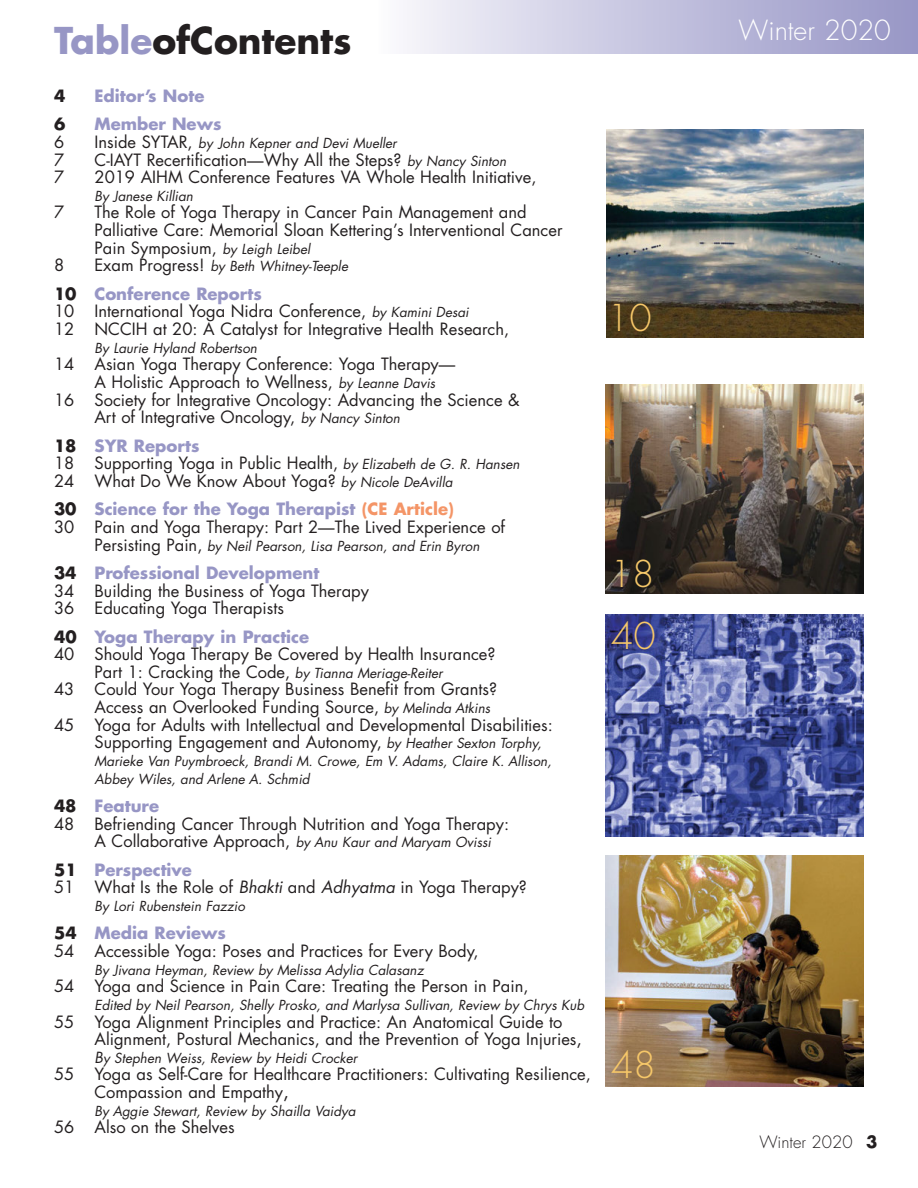
<style>
.page{position:relative;width:918px;height:1188px;background:#fff}
.page>*{position:absolute;margin:0;border:0;box-sizing:border-box;transform-origin:0 0}
.t1{font:700 36px "Futura";color:#231f20}
.t2{font:300 36px/61.7px "Futura";color:#f6c769}
.t3{font:300 27px "Futura";color:#fff}
.t4{font:16.5px/17.5px "Futura";color:#231f20}
.t5{font:700 16.5px "Futura";color:#9796c5}
.t6{font:300 16.5px "Futura";color:#231f20}
.t7{font:700 16.5px "Futura";color:#231f20}
.t8{font:italic 13.5px/17.7px "Futura";color:#231f20}
.s1{color:#9796c5}
.s2{font-style:normal;font-size:16.5px}
.s3{font-style:italic;font-size:13.5px}
.s4{font-weight:700}
.s5{font-weight:700;color:#9796c5}
.s6{font-weight:700;color:#f49567}
.s7{color:#231f20}
.s8{font-style:italic}
.s9{font-size:18px}
.s10{font-size:15px}
.s11{font-size:19.5px}
</style>
<div class="page">
<img style="left:606px;top:129px;width:258px;height:208px">
<img style="left:606px;top:385px;width:258px;height:208px">
<img style="left:606px;top:614px;width:258px;height:223px">
<img style="left:606px;top:855px;width:258px;height:231px">
<div style="left:378px;top:0;width:540px;height:54px;background:linear-gradient(to right,#f8f8fc,#9694c5)"></div>
<h1 class="t1" style="left:54px;top:15px;width:299px"><span class="s1">Table</span>ofContents</h1>
<h2 class="t3" style="left:739px;top:13px;width:154px">Winter 2020</h2>
<p class="t7" style="left:54px;top:84px;width:13px">4</p>
<p class="t5" style="left:95px;top:84px;width:111px">Editor’s Note</p>
<p class="t7" style="left:54px;top:113px;width:13px">6</p>
<p class="t5" style="left:95px;top:113px;width:129px">Member News</p>
<p class="t4" style="left:54px;top:133px;width:12px">6</p>
<p class="t8" style="left:95px;top:134px;width:304px"><span class="s2">Inside SYTAR,</span> by John Kepner and Devi Mueller</p>
<p class="t4" style="left:54px;top:151px;width:12px">7</p>
<p class="t4" style="left:95px;top:151px;width:413px">C-IAYT Recertification—Why All the Steps? <span class="s3">by Nancy Sinton</span></p>
<p class="t4" style="left:54px;top:168px;width:12px">7</p>
<p class="t4" style="left:95px;top:168px;width:444px">2019 AIHM Conference Features VA Whole Health Initiative,</p>
<p class="t8" style="left:94px;top:187px;width:100px">By Janese Killian</p>
<p class="t4" style="left:54px;top:203px;width:12px">7</p>
<p class="t4" style="left:95px;top:203px;width:470px">The Role of Yoga Therapy in Cancer Pain Management and<br>Palliative Care: Memorial Sloan Kettering’s Interventional Cancer<br>Pain Symposium, <span class="s3">by Leigh Leibel</span></p>
<p class="t4" style="left:54px;top:256px;width:12px">8</p>
<p class="t8" style="left:95px;top:257px;width:255px"><span class="s2">Exam Progress!</span> by Beth Whitney-Teeple</p>
<p class="t4" style="left:54px;top:285px;width:457px"><span class="s4">10</span> <span class="s5">Conference Reports<br></span>10 International Yoga Nidra Conference, <span class="s3">by Kamini Desai<br></span>12 NCCIH at 20: A Catalyst for Integrative Health Research,</p>
<p class="t8" style="left:94px;top:339px;width:164px">By Laurie Hyland Robertson</p>
<p class="t4" style="left:54px;top:355px;width:403px">14 Asian Yoga Therapy Conference: Yoga Therapy—</p>
<p class="t4" style="left:94px;top:373px;width:342px">A Holistic Approach to Wellness, <span class="s3">by Leanne Davis</span></p>
<p class="t4" style="left:54px;top:390px;width:467px">16 Society for Integrative Oncology: Advancing the Science &amp;</p>
<p class="t4" style="left:94px;top:408px;width:307px">Art of Integrative Oncology, <span class="s3">by Nancy Sinton</span></p>
<p class="t4" style="left:54px;top:436px;width:467px"><span class="s4">18</span> <span class="s5">SYR Reports<br></span>18 Supporting Yoga in Public Health, <span class="s3">by Elizabeth de G. R. Hansen<br></span>24 What Do We Know About Yoga? <span class="s3">by Nicole DeAvilla</span></p>
<p class="t4" style="left:54px;top:500px;width:453px"><span class="s4">30</span> <span class="s5">Science for the Yoga Therapist</span> <span class="s6">(CE Article)<br></span>30 Pain and Yoga Therapy: Part 2—The Lived Experience of</p>
<p class="t8" style="left:94px;top:537px;width:387px"><span class="s2">Persisting Pain,</span> by Neil Pearson, Lisa Pearson, and Erin Byron</p>
<p class="t4" style="left:54px;top:564px;width:316px"><span class="s4">34</span> <span class="s5">Professional Development<br></span>34 Building the Business of Yoga Therapy<br>36 Educating Yoga Therapists</p>
<p class="t5" style="left:54px;top:625px;width:257px"><span class="s7">40</span> Yoga Therapy in Practice</p>
<p class="t4" style="left:54px;top:645px;width:443px">40 Should Yoga Therapy Be Covered by Health Insurance?</p>
<p class="t4" style="left:95px;top:663px;width:350px">Part 1: Cracking the Code, <span class="s3">by Tianna Meriage-Reiter</span></p>
<p class="t4" style="left:54px;top:680px;width:445px">43 Could Your Yoga Therapy Business Benefit from Grants?</p>
<p class="t4" style="left:95px;top:698px;width:397px">Access an Overlooked Funding Source, <span class="s3">by Melinda Atkins</span></p>
<p class="t4" style="left:54px;top:716px;width:500px">45 Yoga for Adults with Intellectual and Developmental Disabilities:</p>
<p class="t4" style="left:94px;top:733px;width:449px">Supporting Engagement and Autonomy, <span class="s3">by Heather Sexton Torphy,</span></p>
<p class="t8" style="left:94px;top:752px;width:459px">Marieke Van Puymbroeck, Brandi M. Crowe, Em V. Adams, Claire K. Allison,<br>Abbey Wiles, and Arlene A. Schmid</p>
<p class="t4" style="left:54px;top:797px;width:457px"><span class="s4">48</span> <span class="s5">Feature<br></span>48 Befriending Cancer Through Nutrition and Yoga Therapy:</p>
<p class="t8" style="left:95px;top:833px;width:398px"><span class="s2">A Collaborative Approach,</span> by Anu Kaur and Maryam Ovissi</p>
<p class="t4" style="left:54px;top:861px;width:475px"><span class="s4">51</span> <span class="s5">Perspective<br></span>51 What Is the Role of <span class="s8">Bhakti</span> and <span class="s8">Adhyatma</span> in Yoga Therapy?</p>
<p class="t8" style="left:94px;top:897px;width:152px">By Lori Rubenstein Fazzio</p>
<p class="t4" style="left:54px;top:924px;width:426px"><span class="s4">54</span> <span class="s5">Media Reviews<br></span>54 Accessible Yoga: Poses and Practices for Every Body,</p>
<p class="t8" style="left:94px;top:961px;width:332px">By Jivana Heyman, Review by Melissa Adylia Calasanz</p>
<p class="t4" style="left:54px;top:977px;width:476px">54 Yoga and Science in Pain Care: Treating the Person in Pain,</p>
<p class="t8" style="left:94px;top:996px;width:491px">Edited by Neil Pearson, Shelly Prosko, and Marlysa Sullivan, Review by Chrys Kub</p>
<p class="t4" style="left:94px;top:1012px;width:489px;text-indent:-40px">55 Yoga Alignment Principles and Practice: An Anatomical Guide to<br>Alignment, Postural Mechanics, and the Prevention of Yoga Injuries<span class="s9">,</span></p>
<p class="t8" style="left:94px;top:1049px;width:264px"><span class="s10">B</span>y Stephen Weiss, Review by Heidi Crocker</p>
<p class="t4" style="left:94px;top:1065px;width:498px;text-indent:-40px">55 Yoga as Self-Care for Healthcare Practitioners: Cultivating Resilience,<br>Compassion and Empathy<span class="s11">,</span></p>
<p class="t8" style="left:94px;top:1102px;width:263px">By Aggie Stewart, Review by Shailla Vaidya</p>
<p class="t4" style="left:54px;top:1118px;width:182px">56 Also on the Shelves</p>
<h1 class="t2" style="left:607px;top:287px;width:46px">10</h1>
<h1 class="t2" style="left:610px;top:544px;width:48px">18<br>40</h1>
<h1 class="t2" style="left:611px;top:1035px;width:46px">48</h1>
<p class="t6" style="left:759px;top:1131px;width:120px">Winter 2020 <span class="s4">3</span></p>
</div>
